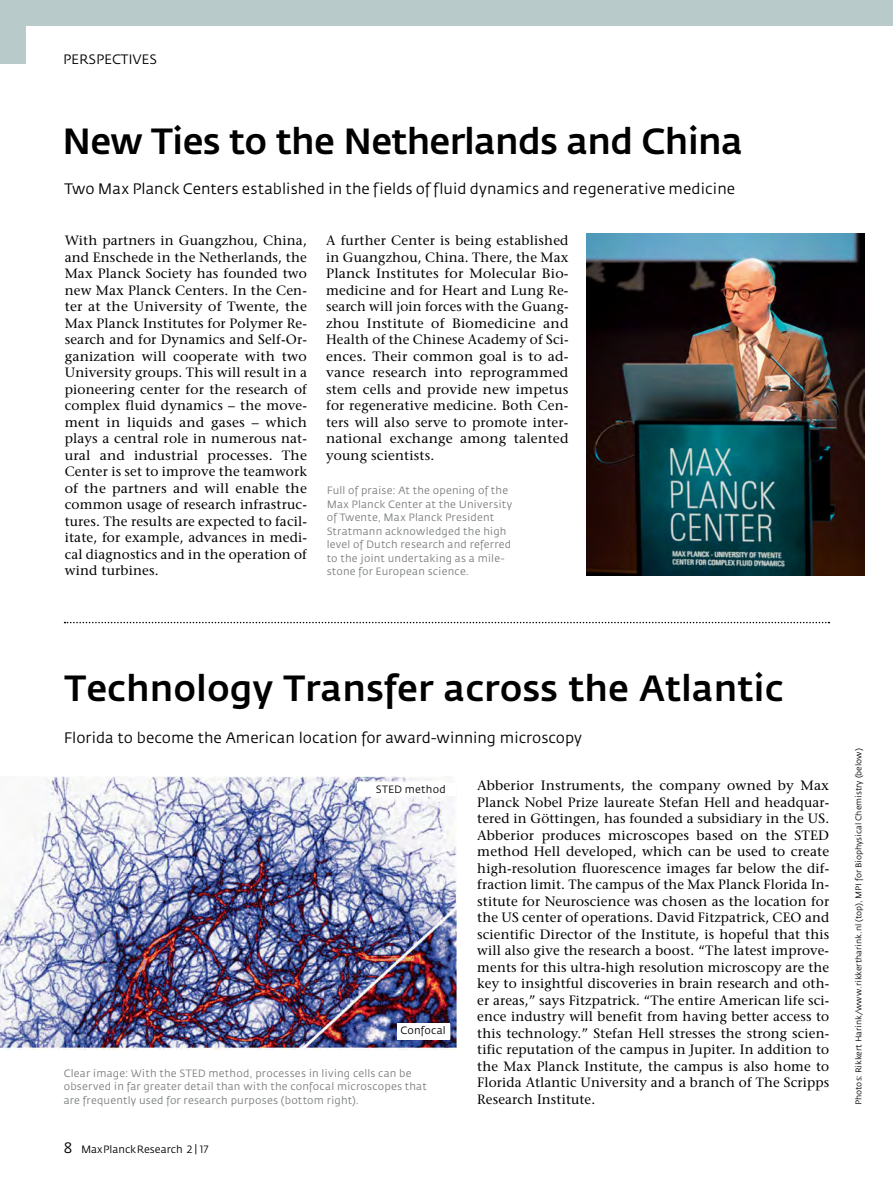
<style>
.page{position:relative;width:893px;height:1191px;background:#fff}
.page>*{position:absolute;margin:0;border:0;box-sizing:border-box;transform-origin:0 0}
.t1{font:500 36px "Fedra Sans";color:#000}
.t2{font:500 36px "Fedra Sans";letter-spacing:-.02em;color:#000}
.t3{font:15px "Fedra Sans";color:#000}
.t4{font:13.5px/16.5px "Stone Serif";letter-spacing:.01em;color:#000;text-align:justify}
.t5{font:13.5px "Fedra Sans";color:#000}
.t6{font:10.5px/13.5px "Fedra Sans";letter-spacing:.02em;color:#7a7d7d}
.t7{font:10.5px "Fedra Sans";letter-spacing:.005em;color:#000}
.t8{font:8.25px "Fedra Sans";color:#000}
.s1{font-family:"Fedra Sans Book SC";font-size:15px}
.s2{font-family:"Fedra Sans Book SC"}
</style>
<div class="page">
<div style="left:0;top:0;width:26px;height:64px;background:#b8caca"></div>
<div style="left:0;top:0;width:893px;height:26px;background:#b8caca"></div>
<img style="left:587px;top:234px;width:278px;height:341px">
<img style="left:0;top:776px;width:456px;height:273px">
<svg style="left:65px;top:622px;width:764px;height:1px"></svg>
<div style="left:358px;top:783px;width:98px;height:12px;background:#fff"></div>
<div style="left:397px;top:1023px;width:53px;height:16px;background:#fff"></div>
<p class="t5" style="left:63px;top:52px;width:96px">PERSPECTIVES</p>
<h1 class="t2" style="left:62px;top:121px;width:682px">New Ties to the Netherlands and China</h1>
<p class="t3" style="left:64px;top:181px;width:672px">Two Max Planck Centers established in the fields of fluid dynamics and regenerative medicine</p>
<p class="t4" style="left:65px;top:232px;width:244px">With partners in Guangzhou, China, and Enschede in the Netherlands, the Max Planck Society has founded two new Max Planck Centers. In the Cen&shy;ter at the University of Twente, the Max Planck Institutes for Polymer Re&shy;search and for Dynamics and Self-Or&shy;ganization will cooperate with two University groups. This will result in a pioneering center for the research of complex fluid dynamics – the move&shy;ment in liquids and gases – which plays a central role in numerous nat&shy;ural and industrial processes. The Center is set to improve the teamwork of the partners and will enable the common usage of research infrastruc&shy;tures. The results are expected to facil&shy;itate, for example, advances in medi&shy;cal diagnostics and in the operation of wind turbines.</p>
<p class="t4" style="left:326px;top:232px;width:244px">A further Center is being established in Guangzhou, China. There, the Max Planck Institutes for Molecular Bio&shy;medicine and for Heart and Lung Re&shy;search will join forces with the Guang&shy;zhou Institute of Biomedicine and Health of the Chinese Academy of Sci&shy;ences. Their common goal is to ad&shy;vance research into reprogrammed stem cells and provide new impetus for regenerative medicine. Both Cen&shy;ters will also serve to promote inter&shy;national exchange among talented young scientists.</p>
<p class="t6" style="left:327px;top:484px;width:187px">Full of praise: At the opening of the Max Planck Center at the University of Twente, Max Planck President Stratmann acknowledged the high level of Dutch research and referred to the joint undertaking as a mile&shy;stone for European science.</p>
<h1 class="t1" style="left:65px;top:667px;width:721px">Technology Transfer across the Atlantic</h1>
<p class="t3" style="left:64px;top:730px;width:520px">Florida to become the American location for award-winning microscopy</p>
<p class="t4" style="left:477px;top:777px;width:353px">Abberior Instruments, the company owned by Max Planck Nobel Prize laureate Stefan Hell and headquar&shy;tered in Göttingen, has founded a subsidiary in the US.<br>Abberior produces microscopes based on the STED method Hell developed, which can be used to create high-resolution fluorescence images far below the dif&shy;fraction limit. The campus of the Max Planck Florida In&shy;stitute for Neuroscience was chosen as the location for the US center of operations. David Fitzpatrick, CEO and scientific Director of the Institute, is hopeful that this will also give the research a boost. “The latest improve&shy;ments for this ultra-high resolution microscopy are the key to insightful discoveries in brain research and oth&shy;er areas,” says Fitzpatrick. “The entire American life sci&shy;ence industry will benefit from having better access to this technology.” Stefan Hell stresses the strong scien&shy;tific reputation of the campus in Jupiter. In addition to the Max Planck Institute, the campus is also home to Florida Atlantic University and a branch of The Scripps Research Institute.</p>
<p class="t7" style="left:376px;top:784px;width:72px">STED method</p>
<p class="t7" style="left:400px;top:1025px;width:47px">Confocal</p>
<p class="t6" style="left:64px;top:1066px;width:364px">Clear image: With the STED method, processes in living cells can be observed in far greater detail than with the confocal microscopes that are frequently used for research purposes (bottom right).</p>
<p class="t7" style="left:64px;top:1144px;width:146px"><span class="s1">8</span> MaxPlanckResearch <span class="s2">2 | 17</span></p>
<p class="t8" style="left:854px;top:1105px;width:358px;rotate:-90deg">Photos: Rikkert Harink/www.rikkertharink.nl (top), MPI for Biophysical Chemistry (below)</p>
</div>
